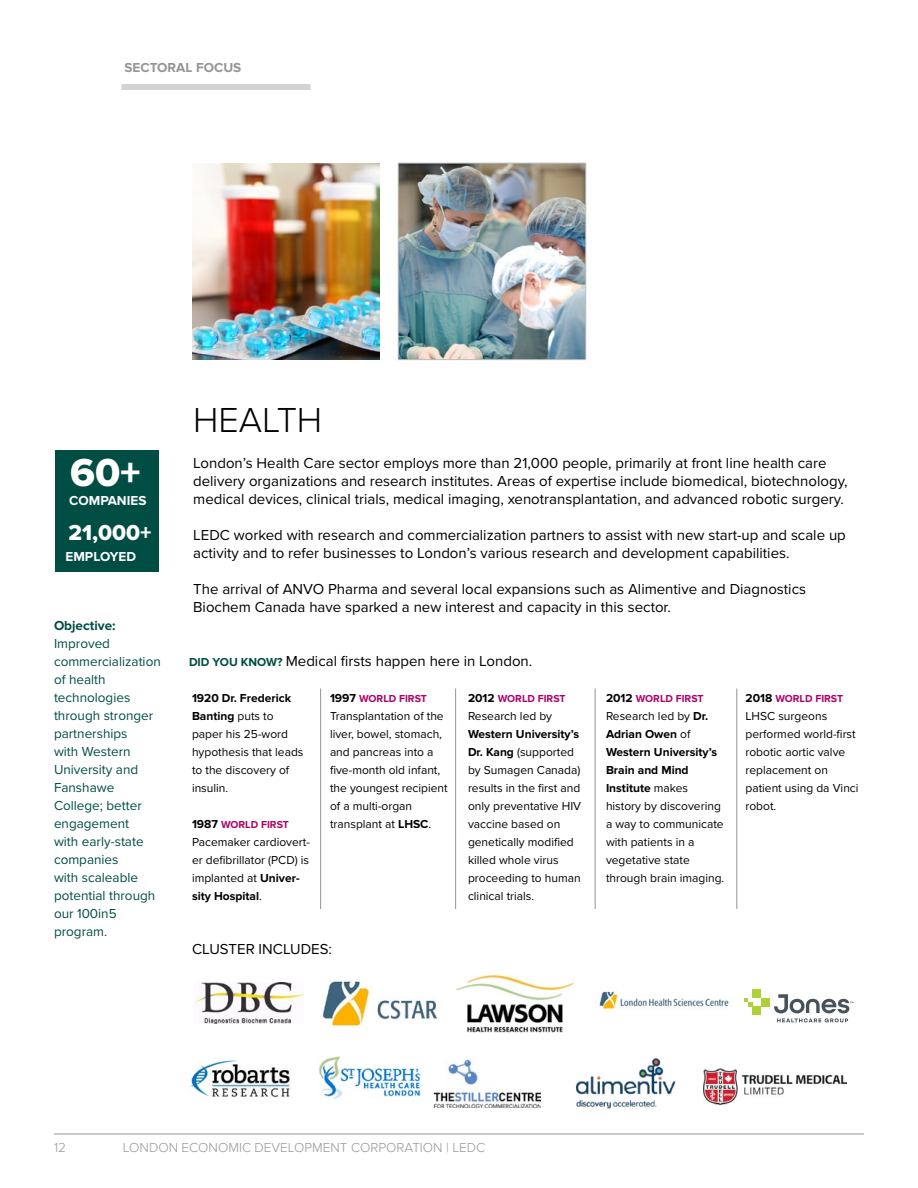
<style>
.page{position:relative;width:918px;height:1188px;background:#fff}
.page>*{position:absolute;margin:0;border:0;box-sizing:border-box;transform-origin:0 0}
.t1{font:40.5px "Proxima Nova Extrabld";color:#fff}
.t2{font:300 36px "Proxima Nova";color:#000}
.t3{font:22.5px "Proxima Nova Extrabld";color:#fff}
.t4{font:15px/18px "Proxima Nova";color:#000}
.t5{font:13.5px/18px "Proxima Nova";color:#004d44}
.t6{font:300 13.5px "Proxima Nova";color:#939598}
.t7{font:700 13.5px "Proxima Nova";color:#fff}
.t8{font:700 13.5px "Proxima Nova";color:#939598}
.t9{font:700 13.5px "Proxima Nova";color:#004d44}
.t10{font:12px/18px "Proxima Nova";color:#000}
.t11{font:700 10.5px "Proxima Nova";color:#af0068}
.s1{font-weight:700;font-size:12px;color:#004d44}
.s2{font-weight:700}
.s3{font-size:12px;color:#000}
</style>
<div class="page">
<div style="left:122px;top:84px;width:188px;height:6px;background:#d1d3d4"></div>
<hr style="left:54px;top:1134px;width:810px;height:1px;background:#939598">
<hr style="left:320px;top:688px;width:1px;height:221px;background:#919396">
<hr style="left:455px;top:688px;width:1px;height:221px;background:#919396">
<hr style="left:595px;top:688px;width:1px;height:221px;background:#919396">
<hr style="left:736px;top:688px;width:1px;height:221px;background:#919396">
<img style="left:192px;top:163px;width:188px;height:197px">
<img style="left:400px;top:165px;width:184px;height:193px">
<div style="left:398px;top:163px;width:188px;height:197px;border:1px solid #bcbec0"></div>
<div style="left:55px;top:450px;width:103px;height:122px;background:#004d44"></div>
<img style="left:322px;top:981px;width:115px;height:46px">
<img style="left:575px;top:1058px;width:101px;height:51px">
<img style="left:599px;top:991px;width:130px;height:19px">
<div style="left:752px;top:990px;width:9px;height:8px;background:#add136"></div>
<div style="left:761px;top:998px;width:8px;height:9px;background:#add136"></div>
<svg style="left:744px;top:998px;width:8px;height:9px"></svg>
<div style="left:752px;top:1007px;width:9px;height:8px;background:#add136"></div>
<svg style="left:774px;top:994px;width:79px;height:28px"></svg>
<img style="left:456px;top:974px;width:119px;height:58px">
<img style="left:194px;top:982px;width:110px;height:42px">
<img style="left:190px;top:1060px;width:100px;height:38px">
<img style="left:320px;top:1057px;width:102px;height:42px">
<img style="left:434px;top:1061px;width:107px;height:46px">
<img style="left:703px;top:1068px;width:143px;height:37px">
<p class="t8" style="left:124px;top:60px;width:118px">SECTORAL FOCUS</p>
<p class="t1" style="left:70px;top:442px;width:72px">60+</p>
<p class="t7" style="left:69px;top:492px;width:79px">COMPANIES</p>
<p class="t3" style="left:68px;top:516px;width:85px">21,000+</p>
<p class="t7" style="left:66px;top:549px;width:72px">EMPLOYED</p>
<h5 class="t9" style="left:54px;top:618px;width:63px">Objective:</h5>
<p class="t5" style="left:54px;top:634px;width:108px">Improved commercialization of health technologies through stronger partnerships<br>with Western<br>University and<br>Fanshawe<br>College; better engagement<br>with early-state companies<br>with scaleable potential through our 100in5 program.</p>
<h1 class="t2" style="left:193px;top:393px;width:131px">HEALTH</h1>
<p class="t4" style="left:193px;top:453px;width:656px">London’s Health Care sector employs more than 21,000 people, primarily at front line health care delivery organizations and research institutes. Areas of expertise include biomedical, biotechnology, medical devices, clinical trials, medical imaging, xenotransplantation, and advanced robotic surgery.</p>
<p class="t4" style="left:193px;top:525px;width:654px">LEDC worked with research and commercialization partners to assist with new start-up and scale up activity and to refer businesses to London’s various research and development capabilities.</p>
<p class="t4" style="left:193px;top:579px;width:614px">The arrival of ANVO Pharma and several local expansions such as Alimentive and Diagnostics</p>
<p class="t4" style="left:193px;top:597px;width:479px">Biochem Canada have sparked a new interest and capacity in this sector.</p>
<p class="t4" style="left:189px;top:651px;width:345px"><span class="s1">DID YOU KNOW?</span> Medical firsts happen here in London.</p>
<p class="t10" style="left:192px;top:688px;width:113px"><span class="s2">1920 Dr. Frederick<br>Banting</span> puts to paper his 25-word hypothesis that leads to the discovery of insulin.</p>
<p class="t11" style="left:192px;top:818px;width:98px"><span class="s3">1987</span> WORLD FIRST</p>
<p class="t10" style="left:192px;top:832px;width:119px">Pacemaker cardiovert&shy;er defibrillator (PCD) is implanted at <span class="s2">Univer&shy;sity Hospital</span>.</p>
<p class="t11" style="left:330px;top:692px;width:98px"><span class="s3">1997</span> WORLD FIRST</p>
<p class="t10" style="left:330px;top:706px;width:119px">Transplantation of the liver, bowel, stomach, and pancreas into a five-month old infant, the youngest recipient of a multi-organ transplant at <span class="s2">LHSC</span>.</p>
<p class="t11" style="left:468px;top:692px;width:99px"><span class="s3">2012</span> WORLD FIRST</p>
<p class="t10" style="left:468px;top:706px;width:86px">Research led by</p>
<p class="t10" style="left:468px;top:724px;width:115px"><span class="s2">Western University’s<br>Dr. Kang</span> (supported by Sumagen Canada) results in the first and only preventative HIV vaccine based on genetically modified killed whole virus proceeding to human clinical trials.</p>
<p class="t4" style="left:192px;top:939px;width:142px">CLUSTER INCLUDES:</p>
<p class="t11" style="left:606px;top:692px;width:99px"><span class="s3">2012</span> WORLD FIRST</p>
<p class="t10" style="left:606px;top:706px;width:120px">Research led by <span class="s2">Dr.<br>Adrian Owen</span> of<br><span class="s2">Western University’s<br>Brain and Mind<br>Institute</span> makes history by discovering a way to communicate with patients in a vegetative state through brain imaging.</p>
<p class="t11" style="left:746px;top:692px;width:99px"><span class="s3">2018</span> WORLD FIRST</p>
<p class="t10" style="left:746px;top:706px;width:115px">LHSC surgeons performed world-first robotic aortic valve replacement on patient using da Vinci robot.</p>
<p class="t6" style="left:54px;top:1137px;width:14px">12</p>
<p class="t6" style="left:123px;top:1137px;width:364px">LONDON ECONOMIC DEVELOPMENT CORPORATION | LEDC</p>
</div>
